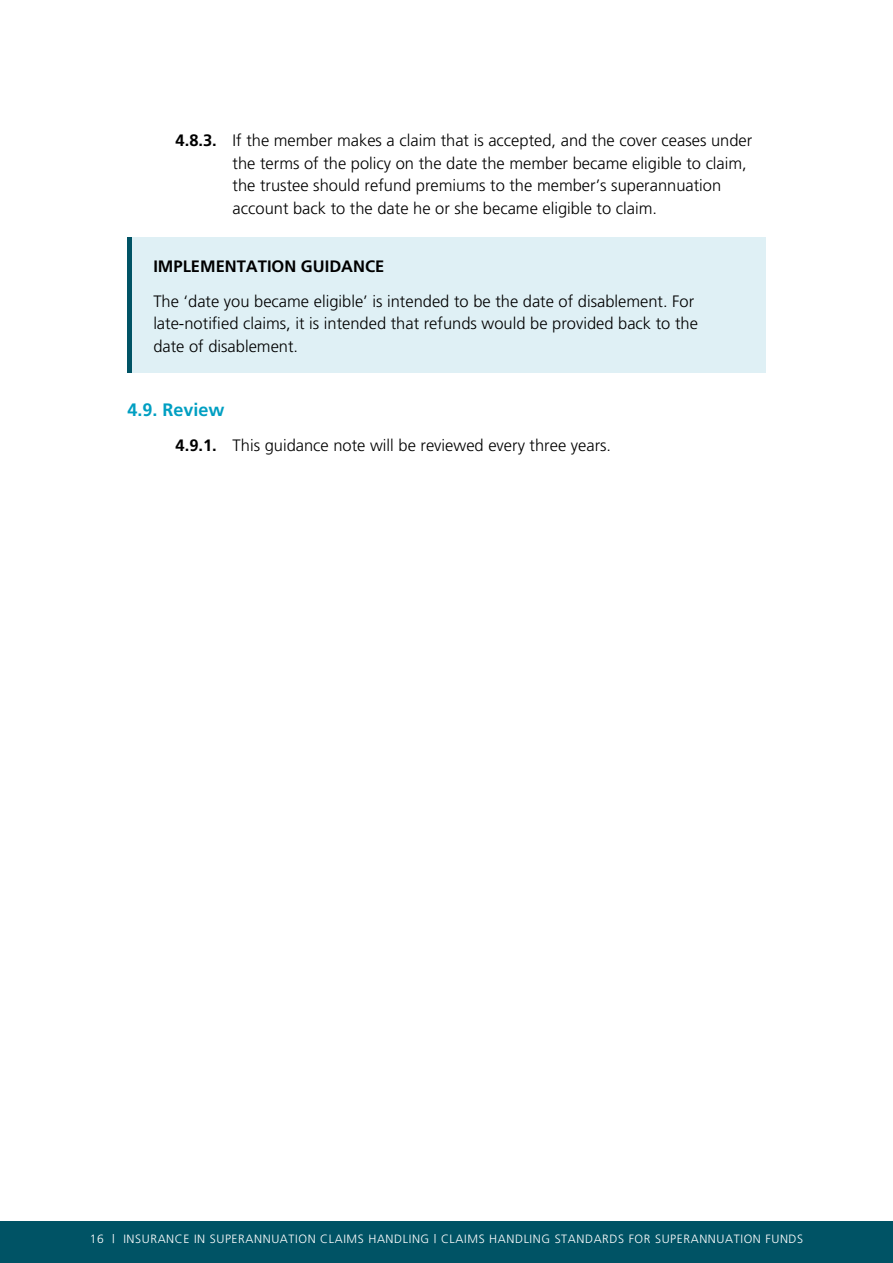
<style>
.page{position:relative;width:893px;height:1263px;background:#fff}
.page>*{position:absolute;margin:0;border:0;box-sizing:border-box;transform-origin:0 0}
.t1{font:700 18px "Frutiger";color:#009fc2}
.t2{font:300 16.5px/22.5px "Frutiger";color:#000}
.t3{font:700 16.5px "Frutiger";color:#000}
.t4{font:300 12px "Frutiger";letter-spacing:.05em;color:#fff}
.s1{font-weight:700}
</style>
<div class="page">
<div style="left:0;top:1221px;width:893px;height:42px;background:#005365"></div>
<hr style="left:128px;top:237px;width:4px;height:136px;background:#005365">
<div style="left:132px;top:237px;width:633px;height:136px;background:#dff0f5"></div>
<p class="t2" style="left:233px;top:129px;width:521px;text-indent:-57px"><span class="s1">4.8.3.</span> If the member makes a claim that is accepted, and the cover ceases under the terms of the policy on the date the member became eligible to claim, the trustee should refund premiums to the member’s superannuation account back to the date he or she became eligible to claim.</p>
<p class="t3" style="left:153px;top:256px;width:233px">IMPLEMENTATION GUIDANCE</p>
<p class="t2" style="left:153px;top:290px;width:546px">The ‘date you became eligible’ is intended to be the date of disablement. For late-notified claims, it is intended that refunds would be provided back to the date of disablement.</p>
<p class="t1" style="left:128px;top:399px;width:99px">4.9. Review</p>
<p class="t2" style="left:176px;top:434px;width:437px"><span class="s1">4.9.1.</span> This guidance note will be reviewed every three years.</p>
<p class="t4" style="left:90px;top:1232px;width:715px">16 | INSURANCE IN SUPERANNUATION CLAIMS HANDLING | CLAIMS HANDLING STANDARDS FOR SUPERANNUATION FUNDS</p>
</div>
